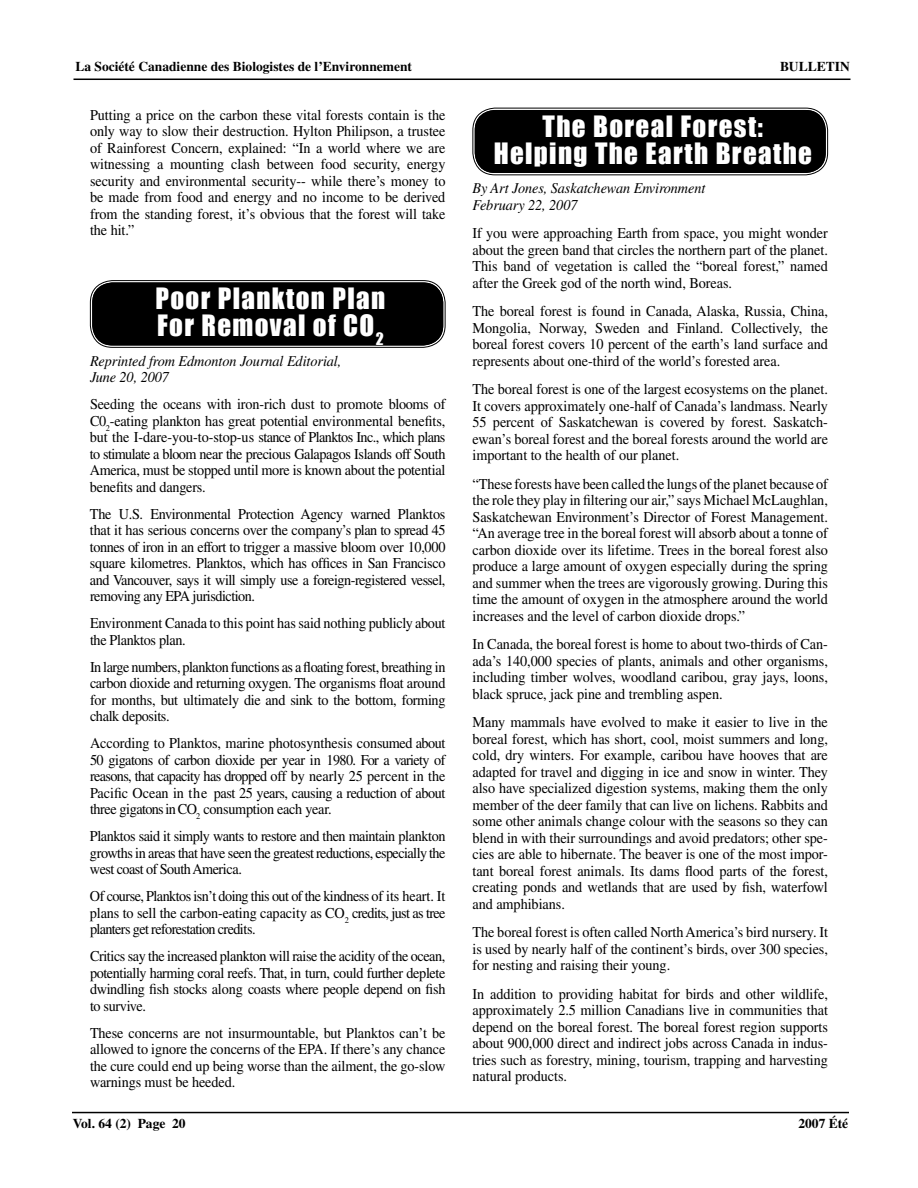
<style>
.page{position:relative;width:918px;height:1188px;background:#fff}
.page>*{position:absolute;margin:0;border:0;box-sizing:border-box;transform-origin:0 0}
.t1{font:27px/27px "Impact";letter-spacing:.05em;color:#fff}
.t2{font:15px/16.5px "Times";letter-spacing:-.01em;color:#000;text-align:justify;scale:.95 1}
.t3{font:italic 15px/16.5px "Times";letter-spacing:-.005em;color:#000;scale:.95 1}
.t4{font:700 13.5px "Times";color:#000}
</style>
<div class="page">
<hr style="left:72px;top:1112px;width:777px;height:1px;background:#000">
<hr style="left:74px;top:79px;width:776px;height:1px;background:#000">
<div style="left:92px;top:282px;width:351px;height:63px;background:#000;border-radius:20px"></div>
<div style="left:90px;top:280px;width:355px;height:68px;border:1px solid #000;border-radius:22px"></div>
<div style="left:92px;top:282px;width:351px;height:63px;border:2px solid #000;border-radius:19px"></div>
<div style="left:475px;top:110px;width:351px;height:63px;background:#000;border-radius:20px"></div>
<div style="left:472px;top:108px;width:356px;height:67px;border:1px solid #000;border-radius:22px"></div>
<div style="left:475px;top:110px;width:351px;height:63px;border:2px solid #000;border-radius:19px"></div>
<p class="t4" style="left:75px;top:58px;width:338px">La Société Canadienne des Biologistes de l’Environnement</p>
<p class="t4" style="left:780px;top:58px;width:71px">BULLETIN</p>
<p class="t2" style="left:90px;top:106px;width:376px">Putting a price on the carbon these vital forests contain is the only way to slow their destruction. Hylton Philipson, a trustee of Rainforest Concern, explained: “In a world where we are witnessing a mounting clash between food security, energy security and environmental security-- while there’s money to be made from food and energy and no income to be derived from the standing forest, it’s obvious that the forest will take the hit.”</p>
<h1 class="t1" style="left:494px;top:113px;width:320px;text-align:center">The Boreal Forest:<br>Helping The Earth Breathe</h1>
<p class="t3" style="left:472px;top:180px;width:247px">By Art Jones, Saskatchewan Environment<br>February 22, 2007</p>
<p class="t2" style="left:472px;top:225px;width:376px">If you were approaching Earth from space, you might wonder about the green band that circles the northern part of the planet.<br>This band of vegetation is called the “boreal forest,” named after the Greek god of the north wind, Boreas.</p>
<p class="t2" style="left:472px;top:303px;width:376px">The boreal forest is found in Canada, Alaska, Russia, China, Mongolia, Norway, Sweden and Finland. Collectively, the boreal forest covers 10 percent of the earth’s land surface and represents about one-third of the world’s forested area.</p>
<p class="t2" style="left:472px;top:381px;width:376px">The boreal forest is one of the largest ecosystems on the planet.<br>It covers approximately one-half of Canada’s landmass. Nearly 55 percent of Saskatchewan is covered by forest. Saskatch&shy;ewan’s boreal forest and the boreal forests around the world are important to the health of our planet.</p>
<p class="t2" style="left:472px;top:475px;width:376px">“These forests have been called the lungs of the planet because of the role they play in filtering our air,” says Michael McLaughlan, Saskatchewan Environment’s Director of Forest Management. “An average tree in the boreal forest will absorb about a tonne of carbon dioxide over its lifetime. Trees in the boreal forest also produce a large amount of oxygen especially during the spring and summer when the trees are vigorously growing. During this time the amount of oxygen in the atmosphere around the world increases and the level of carbon dioxide drops.”</p>
<p class="t2" style="left:472px;top:636px;width:376px">In Canada, the boreal forest is home to about two-thirds of Can&shy;ada’s 140,000 species of plants, animals and other organisms, including timber wolves, woodland caribou, gray jays, loons, black spruce, jack pine and trembling aspen.</p>
<p class="t2" style="left:472px;top:714px;width:376px">Many mammals have evolved to make it easier to live in the boreal forest, which has short, cool, moist summers and long, cold, dry winters. For example, caribou have hooves that are adapted for travel and digging in ice and snow in winter. They also have specialized digestion systems, making them the only member of the deer family that can live on lichens. Rabbits and some other animals change colour with the seasons so they can blend in with their surroundings and avoid predators; other spe&shy;cies are able to hibernate. The beaver is one of the most impor&shy;tant boreal forest animals. Its dams flood parts of the forest, creating ponds and wetlands that are used by fish, waterfowl and amphibians.</p>
<p class="t2" style="left:472px;top:924px;width:376px">The boreal forest is often called North America’s bird nursery. It is used by nearly half of the continent’s birds, over 300 species, for nesting and raising their young.</p>
<p class="t2" style="left:472px;top:985px;width:376px">In addition to providing habitat for birds and other wildlife, approximately 2.5 million Canadians live in communities that depend on the boreal forest. The boreal forest region supports about 900,000 direct and indirect jobs across Canada in indus&shy;tries such as forestry, mining, tourism, trapping and harvesting natural products.</p>
<h1 class="t1" style="left:156px;top:285px;width:231px">Poor Plankton Plan<br>For Removal of CO<sub>2</sub></h1>
<p class="t3" style="left:90px;top:352px;width:266px">Reprinted from Edmonton Journal Editorial,<br>June 20, 2007</p>
<p class="t2" style="left:90px;top:396px;width:376px">Seeding the oceans with iron-rich dust to promote blooms of C0<sub>2</sub>-eating plankton has great potential environmental benefits, but the I-dare-you-to-stop-us stance of Planktos Inc., which plans to stimulate a bloom near the precious Galapagos Islands off South America, must be stopped until more is known about the potential benefits and dangers.</p>
<p class="t2" style="left:90px;top:505px;width:376px">The U.S. Environmental Protection Agency warned Planktos that it has serious concerns over the company’s plan to spread 45 tonnes of iron in an effort to trigger a massive bloom over 10,000 square kilometres. Planktos, which has offices in San Francisco and Vancouver, says it will simply use a foreign-registered vessel, removing any EPA jurisdiction.</p>
<p class="t2" style="left:90px;top:615px;width:376px">Environment Canada to this point has said nothing publicly about the Planktos plan.</p>
<p class="t2" style="left:90px;top:658px;width:376px">In large numbers, plankton functions as a floating forest, breathing in carbon dioxide and returning oxygen. The organisms float around for months, but ultimately die and sink to the bottom, forming chalk deposits.</p>
<p class="t2" style="left:90px;top:735px;width:376px">According to Planktos, marine photosynthesis consumed about 50 gigatons of carbon dioxide per year in 1980. For a variety of reasons, that capacity has dropped off by nearly 25 percent in the Pacific Ocean in the past 25 years, causing a reduction of about three gigatons in CO<sub>2</sub> consumption each year.</p>
<p class="t2" style="left:90px;top:828px;width:376px">Planktos said it simply wants to restore and then maintain plankton growths in areas that have seen the greatest reductions, especially the west coast of South America.</p>
<p class="t2" style="left:90px;top:888px;width:376px">Of course, Planktos isn’t doing this out of the kindness of its heart. It plans to sell the carbon-eating capacity as CO<sub>2</sub> credits, just as tree planters get reforestation credits.</p>
<p class="t2" style="left:90px;top:948px;width:376px">Critics say the increased plankton will raise the acidity of the ocean, potentially harming coral reefs. That, in turn, could further deplete dwindling fish stocks along coasts where people depend on fish to survive.</p>
<p class="t2" style="left:90px;top:1024px;width:376px">These concerns are not insurmountable, but Planktos can’t be allowed to ignore the concerns of the EPA. If there’s any chance the cure could end up being worse than the ailment, the go-slow warnings must be heeded.</p>
<p class="t4" style="left:73px;top:1116px;width:114px">Vol. 64 (2) Page 20</p>
<p class="t4" style="left:798px;top:1116px;width:51px">2007 Été</p>
</div>
